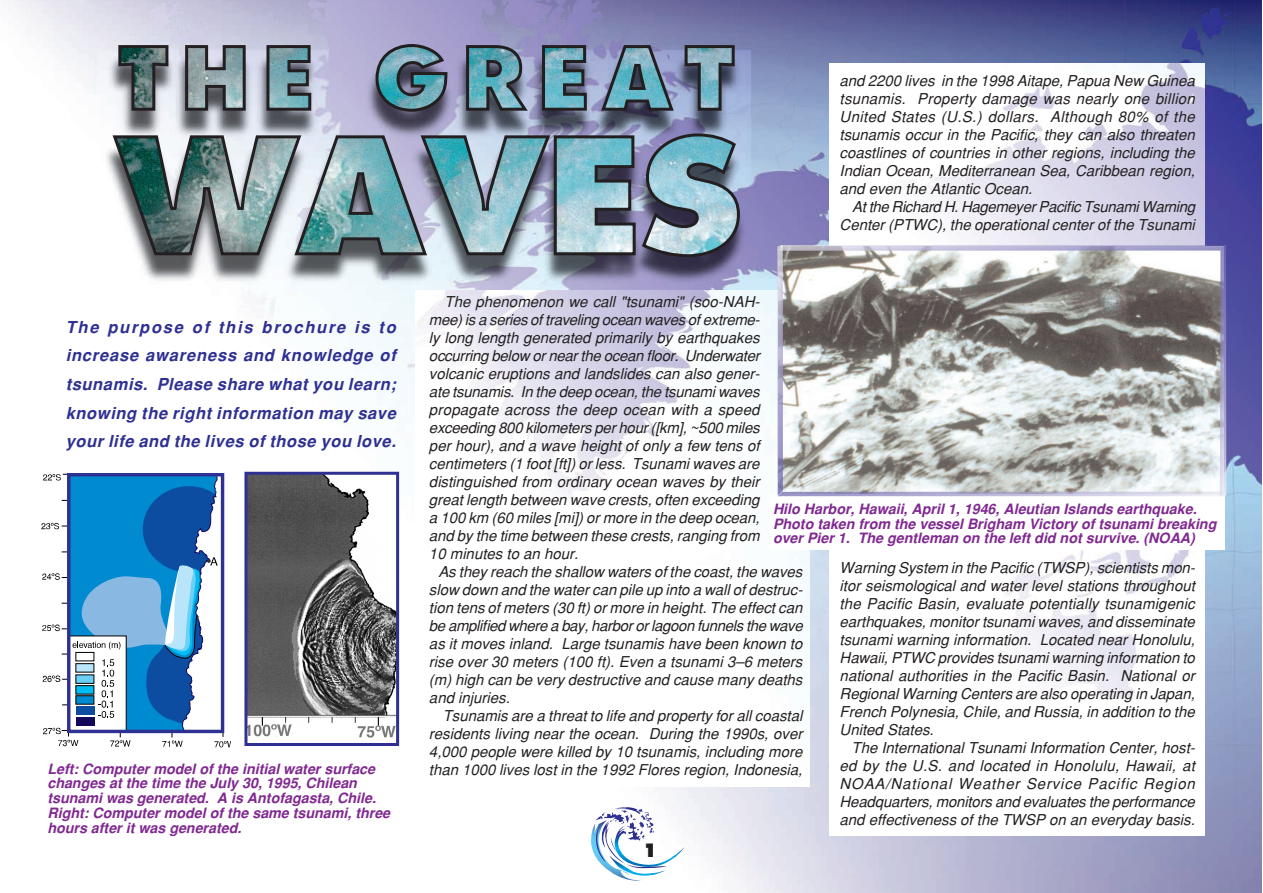
<style>
.page{position:relative;width:1263px;height:893px;background:#fff}
.page>*{position:absolute;margin:0;border:0;box-sizing:border-box;transform-origin:0 0}
.t1{font:800 18px "Futura";color:#231f20}
.t2{font:italic 700 16.5px/28.5px "Helvetica";letter-spacing:.035em;color:#2e3092;text-align:justify}
.t3{font:italic 15px/18px "Helvetica";color:#231f20;text-align:justify}
.t4{font:italic 700 14.25px/14.7px "Helvetica";color:#802990}
</style>
<div class="page">
<img style="left:8px;top:0;width:1254px;height:892px">
<img style="left:118px;top:44px;width:617px;height:68px">
<img style="left:416px;top:290px;width:393px;height:496px">
<img style="left:591px;top:868px;width:15px;height:8px">
<svg style="left:591px;top:876px;width:15px;height:5px"></svg>
<img style="left:606px;top:875px;width:59px;height:6px">
<img style="left:606px;top:868px;width:60px;height:7px">
<svg style="left:591px;top:806px;width:93px;height:62px"></svg>
<svg style="left:41px;top:474px;width:189px;height:273px"></svg>
<div style="left:67px;top:473px;width:157px;height:260px;border:3px solid #2e3092"></div>
<img style="left:248px;top:475px;width:147px;height:267px">
<div style="left:244px;top:471px;width:155px;height:275px;border:3px solid #2e3092"></div>
<img style="left:113px;top:133px;width:627px;height:124px">
<img style="left:830px;top:64px;width:374px;height:772px">
<div style="left:770px;top:494px;width:454px;height:56px;background:#fff"></div>
<svg style="left:778px;top:244px;width:449px;height:253px"></svg>
<p class="t2" style="left:66px;top:314px;width:332px">The purpose of this brochure is to increase awareness and knowledge of tsunamis. Please share what you learn; knowing the right information may save your life and the lives of those you love.</p>
<p class="t4" style="left:47px;top:762px;width:344px">Left: Computer model of the initial water surface changes at the time the July 30, 1995, Chilean tsunami was generated. A is Antofagasta, Chile.<br>Right: Computer model of the same tsunami, three hours after it was generated.</p>
<p class="t3" style="left:840px;top:73px;width:357px">and 2200 lives in the 1998 Aitape, Papua New Guinea tsunamis. Property damage was nearly one billion United States (U.S.) dollars. Although 80% of the tsunamis occur in the Pacific, they can also threaten coastlines of countries in other regions, including the Indian Ocean, Mediterranean Sea, Caribbean region, and even the Atlantic Ocean.</p>
<p class="t3" style="left:840px;top:199px;width:357px;text-align:right">At the Richard H. Hagemeyer Pacific Tsunami Warning<br>Center (PTWC), the operational center of the Tsunami</p>
<p class="t3" style="left:429px;top:294px;width:332px;text-indent:16px">The phenomenon we call "tsunami" (soo-NAH&shy;mee) is a series of traveling ocean waves of extreme&shy;ly long length generated primarily by earthquakes occurring below or near the ocean floor. Underwater volcanic eruptions and landslides can also gener&shy;ate tsunamis. In the deep ocean, the tsunami waves propagate across the deep ocean with a speed exceeding 800 kilometers per hour ([km], ~500 miles per hour), and a wave height of only a few tens of centimeters (1 foot [ft]) or less. Tsunami waves are distinguished from ordinary ocean waves by their great length between wave crests, often exceeding a 100 km (60 miles [mi]) or more in the deep ocean, and by the time between these crests, ranging from 10 minutes to an hour.</p>
<p class="t3" style="left:429px;top:564px;width:375px;text-indent:9px">As they reach the shallow waters of the coast, the waves slow down and the water can pile up into a wall of destruc&shy;tion tens of meters (30 ft) or more in height. The effect can be amplified where a bay, harbor or lagoon funnels the wave as it moves inland. Large tsunamis have been known to rise over 30 meters (100 ft). Even a tsunami 3–6 meters (m) high can be very destructive and cause many deaths and injuries.</p>
<p class="t3" style="left:429px;top:708px;width:375px;text-indent:14px">Tsunamis are a threat to life and property for all coastal residents living near the ocean. During the 1990s, over 4,000 people were killed by 10 tsunamis, including more than 1000 lives lost in the 1992 Flores region, Indonesia,</p>
<p class="t4" style="left:773px;top:503px;width:445px">Hilo Harbor, Hawaii, April 1, 1946, Aleutian Islands earthquake.<br>Photo taken from the vessel Brigham Victory of tsunami breaking over Pier 1. The gentleman on the left did not survive. (NOAA)</p>
<p class="t3" style="left:840px;top:559px;width:357px">Warning System in the Pacific (TWSP), scientists mon&shy;itor seismological and water level stations throughout the Pacific Basin, evaluate potentially tsunamigenic earthquakes, monitor tsunami waves, and disseminate tsunami warning information. Located near Honolulu, Hawaii, PTWC provides tsunami warning information to national authorities in the Pacific Basin. National or Regional Warning Centers are also operating in Japan, French Polynesia, Chile, and Russia, in addition to the United States.</p>
<p class="t3" style="left:840px;top:739px;width:357px;text-indent:12px">The International Tsunami Information Center, host&shy;ed by the U.S. and located in Honolulu, Hawaii, at NOAA/National Weather Service Pacific Region Headquarters, monitors and evaluates the performance and effectiveness of the TWSP on an everyday basis.</p>
<p class="t1" style="left:643px;top:842px;width:16px">1</p>
</div>
